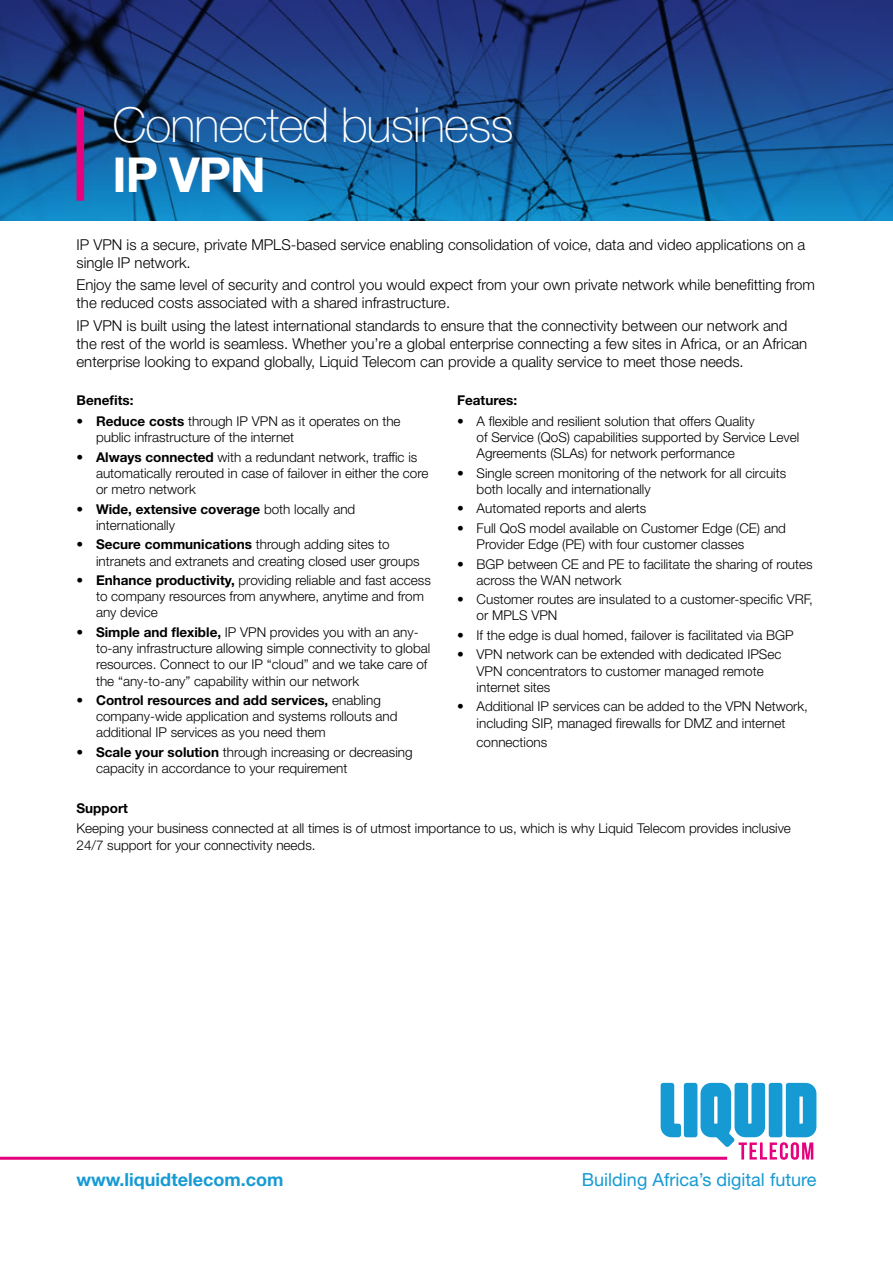
<style>
.page{position:relative;width:893px;height:1263px;background:#fff}
.page>*{position:absolute;margin:0;border:0;box-sizing:border-box;transform-origin:0 0}
.t1{font:100 48.3px "Helvetica Neue LT Std";letter-spacing:-.02em;color:#fff}
.t2{font:700 48.3px "Helvetica Neue LT Std";color:#fff}
.t3{font:18px "Helvetica Neue LT Std";color:#169ad3}
.t4{font:700 18px "Helvetica Neue LT Std";color:#169ad3}
.t5{font:300 15px/18px "Helvetica Neue LT Std";color:#000}
.t6{font:300 13.5px/16.2px "Helvetica Neue LT Std";color:#000}
.t7{font:700 13.5px "Helvetica Neue LT Std";color:#000}
.s1{font-weight:700}
</style>
<div class="page">
<img style="left:0;top:0;width:893px;height:221px">
<div style="left:77px;top:108px;width:7px;height:93px;background:#e6007d"></div>
<hr style="left:0;top:1157px;width:727px;height:3px;background:#e6007d">
<svg style="left:661px;top:1083px;width:155px;height:77px"></svg>
<h1 class="t1" style="left:113px;top:97px;width:403px">Connected business</h1>
<h1 class="t2" style="left:113px;top:145px;width:155px">IP VPN</h1>
<p class="t5" style="left:77px;top:235px;width:730px">IP VPN is a secure, private MPLS-based service enabling consolidation of voice, data and video applications on a single IP network.</p>
<p class="t5" style="left:77px;top:276px;width:740px">Enjoy the same level of security and control you would expect from your own private network while benefitting from the reduced costs associated with a shared infrastructure.</p>
<p class="t5" style="left:77px;top:316px;width:732px">IP VPN is built using the latest international standards to ensure that the connectivity between our network and the rest of the world is seamless. Whether you’re a global enterprise connecting a few sites in Africa, or an African enterprise looking to expand globally, Liquid Telecom can provide a quality service to meet those needs.</p>
<p class="t7" style="left:77px;top:392px;width:59px">Benefits:</p>
<p class="t6" style="left:96px;top:413px;width:306px;text-indent:-19px">• <span class="s1">Reduce costs</span> through IP VPN as it operates on the public infrastructure of the internet</p>
<p class="t6" style="left:96px;top:449px;width:334px;text-indent:-19px">• <span class="s1">Always connected</span> with a redundant network, traffic is automatically rerouted in case of failover in either the core or metro network</p>
<p class="t6" style="left:96px;top:500px;width:261px;text-indent:-19px">• <span class="s1">Wide, extensive coverage</span> both locally and internationally</p>
<p class="t6" style="left:96px;top:536px;width:325px;text-indent:-19px">• <span class="s1">Secure communications</span> through adding sites to intranets and extranets and creating closed user groups</p>
<p class="t6" style="left:96px;top:572px;width:336px;text-indent:-19px">• <span class="s1">Enhance productivity,</span> providing reliable and fast access to company resources from anywhere, anytime and from any device</p>
<p class="t6" style="left:96px;top:624px;width:336px;text-indent:-19px">• <span class="s1">Simple and flexible,</span> IP VPN provides you with an any&shy;to-any infrastructure allowing simple connectivity to global resources. Connect to our IP “cloud” and we take care of the “any-to-any” capability within our network</p>
<p class="t6" style="left:96px;top:692px;width:303px;text-indent:-19px">• <span class="s1">Control resources and add services,</span> enabling company-wide application and systems rollouts and additional IP services as you need them</p>
<p class="t6" style="left:96px;top:744px;width:318px;text-indent:-19px">• <span class="s1">Scale your solution</span> through increasing or decreasing capacity in accordance to your requirement</p>
<p class="t7" style="left:457px;top:392px;width:62px">Features:</p>
<p class="t6" style="left:477px;top:413px;width:324px;text-indent:-19px">• A flexible and resilient solution that offers Quality<br>of Service (QoS) capabilities supported by Service Level<br>Agreements (SLAs) for network performance</p>
<p class="t6" style="left:477px;top:464px;width:311px;text-indent:-19px">• Single screen monitoring of the network for all circuits both locally and internationally</p>
<p class="t6" style="left:457px;top:500px;width:191px">• Automated reports and alerts</p>
<p class="t6" style="left:477px;top:520px;width:311px;text-indent:-19px">• Full QoS model available on Customer Edge (CE) and<br>Provider Edge (PE) with four customer classes</p>
<p class="t6" style="left:477px;top:555px;width:337px;text-indent:-19px">• BGP between CE and PE to facilitate the sharing of routes across the WAN network</p>
<p class="t6" style="left:477px;top:591px;width:338px;text-indent:-19px">• Customer routes are insulated to a customer-specific VRF, or MPLS VPN</p>
<p class="t6" style="left:457px;top:627px;width:338px">• If the edge is dual homed, failover is facilitated via BGP</p>
<p class="t6" style="left:477px;top:646px;width:306px;text-indent:-19px">• VPN network can be extended with dedicated IPSec<br>VPN concentrators to customer managed remote internet sites</p>
<p class="t6" style="left:457px;top:698px;width:352px;text-align:center">• Additional IP services can be added to the VPN Network, including SIP, managed firewalls for DMZ and internet</p>
<p class="t6" style="left:477px;top:734px;width:72px">connections</p>
<p class="t7" style="left:77px;top:800px;width:53px">Support</p>
<p class="t6" style="left:77px;top:820px;width:716px">Keeping your business connected at all times is of utmost importance to us, which is why Liquid Telecom provides inclusive<br>24/7 support for your connectivity needs.</p>
<h2 class="t4" style="left:77px;top:1169px;width:208px">www.liquidtelecom.com</h2>
<h2 class="t3" style="left:582px;top:1169px;width:236px">Building Africa’s digital future</h2>
</div>
